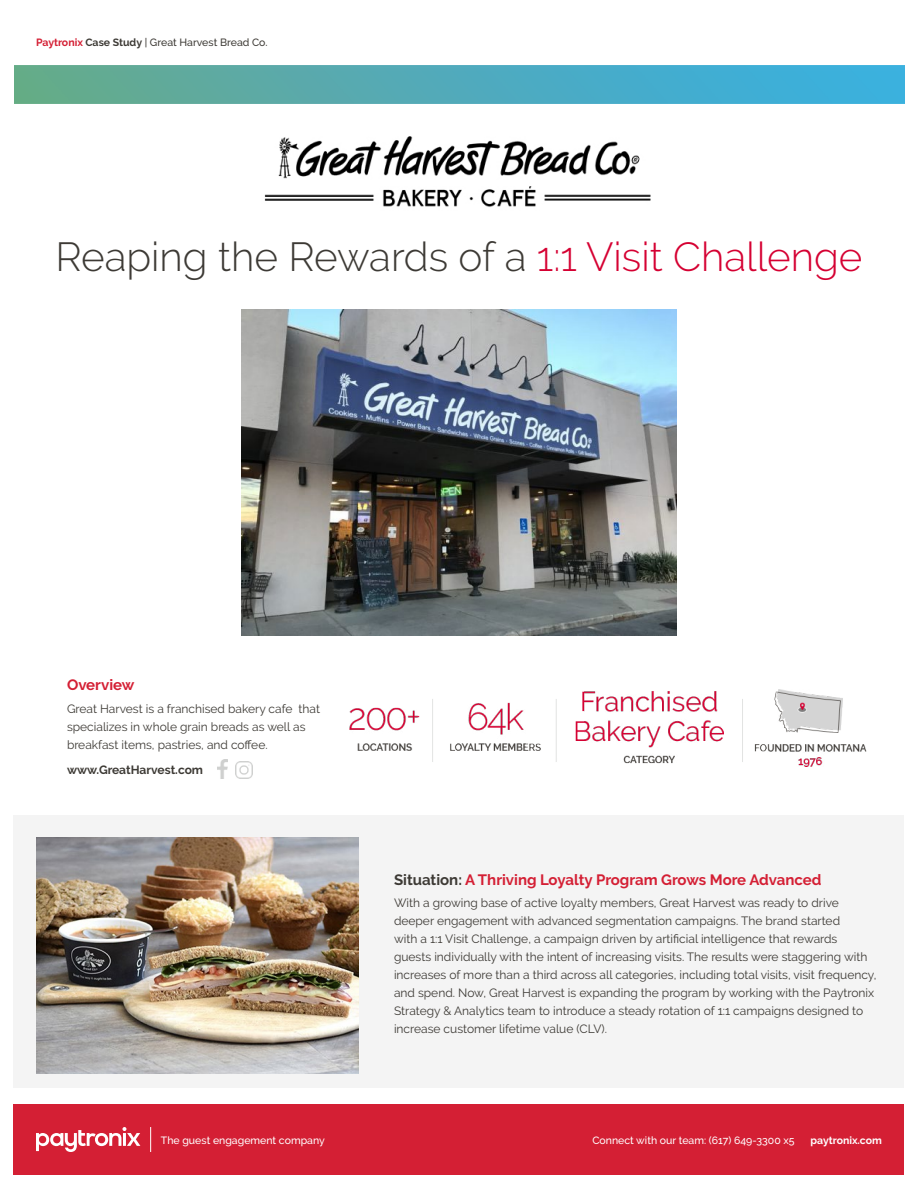
<style>
.page{position:relative;width:918px;height:1188px;background:#fff}
.page>*{position:absolute;margin:0;border:0;box-sizing:border-box;transform-origin:0 0}
.t1{font:300 40.5px "Raleway";color:#3d3a35}
.t2{font:700 15px "Raleway";color:#d41f34}
.t3{font:12px/18px "Raleway";color:#3d3a35}
.t4{font:700 12px "Raleway";color:#3d3a35}
.t5{font:500 10.5px "Raleway";color:#fff}
.t6{font:500 10.5px "Raleway";color:#3d3a35}
.t7{font:700 10.5px "Raleway";color:#fff}
.s1{font-weight:700;color:#d41f34}
.s2{font-weight:700}
.s3{color:#d50032}
.s4{color:#3d3a35}
</style>
<div class="page">
<div style="left:14px;top:815px;width:890px;height:273px;background:#f4f4f4"></div>
<img style="left:36px;top:838px;width:323px;height:236px">
<div style="left:14px;top:1104px;width:890px;height:70px;background:#d41f34"></div>
<svg style="left:36px;top:1127px;width:104px;height:25px"></svg>
<svg style="left:150px;top:1127px;width:1px;height:25px"></svg>
<img style="left:14px;top:65px;width:890px;height:38px">
<img style="left:217px;top:759px;width:11px;height:20px">
<img style="left:236px;top:762px;width:17px;height:17px">
<img style="left:264px;top:136px;width:387px;height:71px">
<img style="left:242px;top:310px;width:434px;height:326px">
<img style="left:350px;top:689px;width:516px;height:77px">
<p class="t6" style="left:36px;top:36px;width:233px"><span class="s1">Paytronix</span> <span class="s2">Case Study</span> | Great Harvest Bread Co.</p>
<h1 class="t1" style="left:55px;top:233px;width:809px">Reaping the Rewards of a <span class="s3">1:1 Visit Challenge</span></h1>
<p class="t2" style="left:67px;top:676px;width:69px">Overview</p>
<p class="t3" style="left:67px;top:699px;width:255px">Great Harvest is a franchised bakery cafe that specializes in whole grain breads as well as breakfast items, pastries, and coffee.</p>
<p class="t4" style="left:67px;top:763px;width:138px">www.GreatHarvest.com</p>
<p class="t5" style="left:161px;top:1134px;width:165px">The guest engagement company</p>
<p class="t2" style="left:394px;top:871px;width:429px"><span class="s4">Situation:</span> A Thriving Loyalty Program Grows More Advanced</p>
<p class="t3" style="left:394px;top:894px;width:484px">With a growing base of active loyalty members, Great Harvest was ready to drive deeper engagement with advanced segmentation campaigns. The brand started<br>with a 1:1 Visit Challenge, a campaign driven by artificial intelligence that rewards guests individually with the intent of increasing visits. The results were staggering with increases of more than a third across all categories, including total visits, visit frequency, and spend. Now, Great Harvest is expanding the program by working with the Paytronix Strategy &amp; Analytics team to introduce a steady rotation of 1:1 campaigns designed to increase customer lifetime value (CLV).</p>
<p class="t5" style="left:592px;top:1134px;width:204px">Connect with our team: (617) 649-3300 x5</p>
<p class="t7" style="left:811px;top:1135px;width:73px">paytronix.com</p>
</div>
